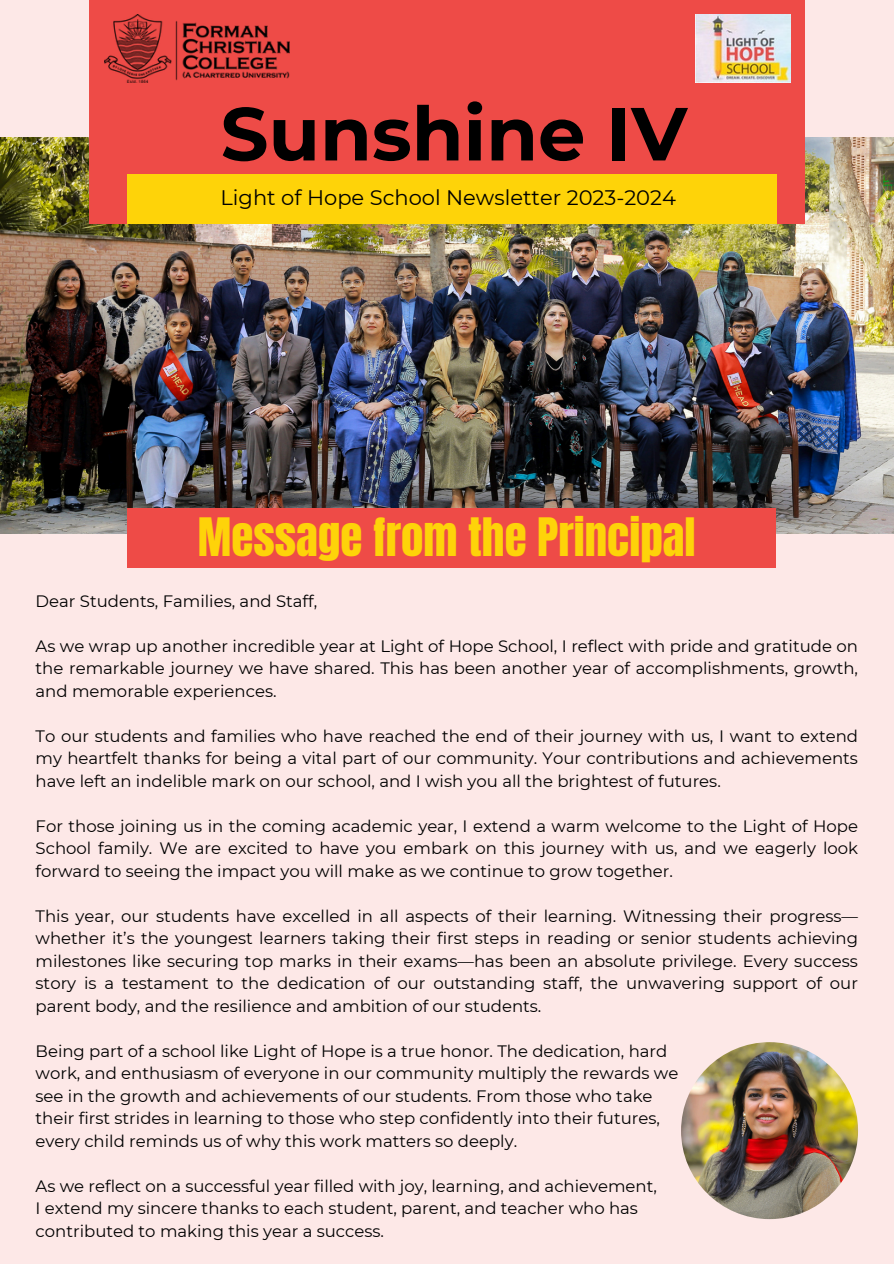
<style>
.page{position:relative;width:894px;height:1264px;background:#fff}
.page>*{position:absolute;margin:0;border:0;box-sizing:border-box;transform-origin:0 0}
.t1{font:700 75px "Montserrat";color:#000}
.t2{font:45px "Anton";color:#fed309}
.t3{font:21px "Montserrat";color:#000}
.t4{font:16.5px/22.5px "Montserrat";color:#000;text-align:justify}
</style>
<div class="page">
<div style="left:0;top:0;width:893px;height:1263px;background:#fde8e7"></div>
<div style="left:127px;top:519px;width:648px;height:49px;background:#ee4b47"></div>
<img style="left:0;top:138px;width:893px;height:395px">
<div style="left:89px;top:0;width:715px;height:223px;background:#ee4b47"></div>
<div style="left:127px;top:174px;width:648px;height:49px;background:#fed309"></div>
<img style="left:695px;top:15px;width:94px;height:67px">
<img style="left:104px;top:15px;width:186px;height:67px">
<div style="left:127px;top:508px;width:648px;height:49px;background:#ee4b47"></div>
<img style="left:680px;top:1042px;width:177px;height:177px;border-radius:50%">
<p class="t1" style="left:220px;top:88px;width:468px">Sunshine IV</p>
<h1 class="t3" style="left:220px;top:184px;width:457px">Light of Hope School Newsletter 2023-2024</h1>
<h3 class="t2" style="left:198px;top:505px;width:499px">Message from the Principal</h3>
<p class="t4" style="left:36px;top:589px;width:283px">Dear Students, Families, and Staff,</p>
<p class="t4" style="left:36px;top:634px;width:823px">As we wrap up another incredible year at Light of Hope School, I reflect with pride and gratitude on the remarkable journey we have shared. This has been another year of accomplishments, growth, and memorable experiences.</p>
<h2 class="t4" style="left:36px;top:724px;width:823px">To our students and families who have reached the end of their journey with us, I want to extend my heartfelt thanks for being a vital part of our community. Your contributions and achievements have left an indelible mark on our school, and I wish you all the brightest of futures.</h2>
<p class="t4" style="left:36px;top:814px;width:823px">For those joining us in the coming academic year, I extend a warm welcome to the Light of Hope School family. We are excited to have you embark on this journey with us, and we eagerly look forward to seeing the impact you will make as we continue to grow together.</p>
<p class="t4" style="left:36px;top:904px;width:823px">This year, our students have excelled in all aspects of their learning. Witnessing their progress— whether it’s the youngest learners taking their first steps in reading or senior students achieving milestones like securing top marks in their exams—has been an absolute privilege. Every success story is a testament to the dedication of our outstanding staff, the unwavering support of our parent body, and the resilience and ambition of our students.</p>
<p class="t4" style="left:36px;top:1039px;width:633px">Being part of a school like Light of Hope is a true honor. The dedication, hard</p>
<p class="t4" style="left:36px;top:1062px;width:644px">work, and enthusiasm of everyone in our community multiply the rewards we</p>
<p class="t4" style="left:36px;top:1084px;width:618px">see in the growth and achievements of our students. From those who take</p>
<p class="t4" style="left:36px;top:1107px;width:625px">their first strides in learning to those who step confidently into their futures,</p>
<p class="t4" style="left:36px;top:1129px;width:483px">every child reminds us of why this work matters so deeply.</p>
<p class="t4" style="left:36px;top:1174px;width:622px">As we reflect on a successful year filled with joy, learning, and achievement,</p>
<p class="t4" style="left:36px;top:1197px;width:603px">I extend my sincere thanks to each student, parent, and teacher who has</p>
<p class="t4" style="left:36px;top:1219px;width:350px">contributed to making this year a success.</p>
</div>
